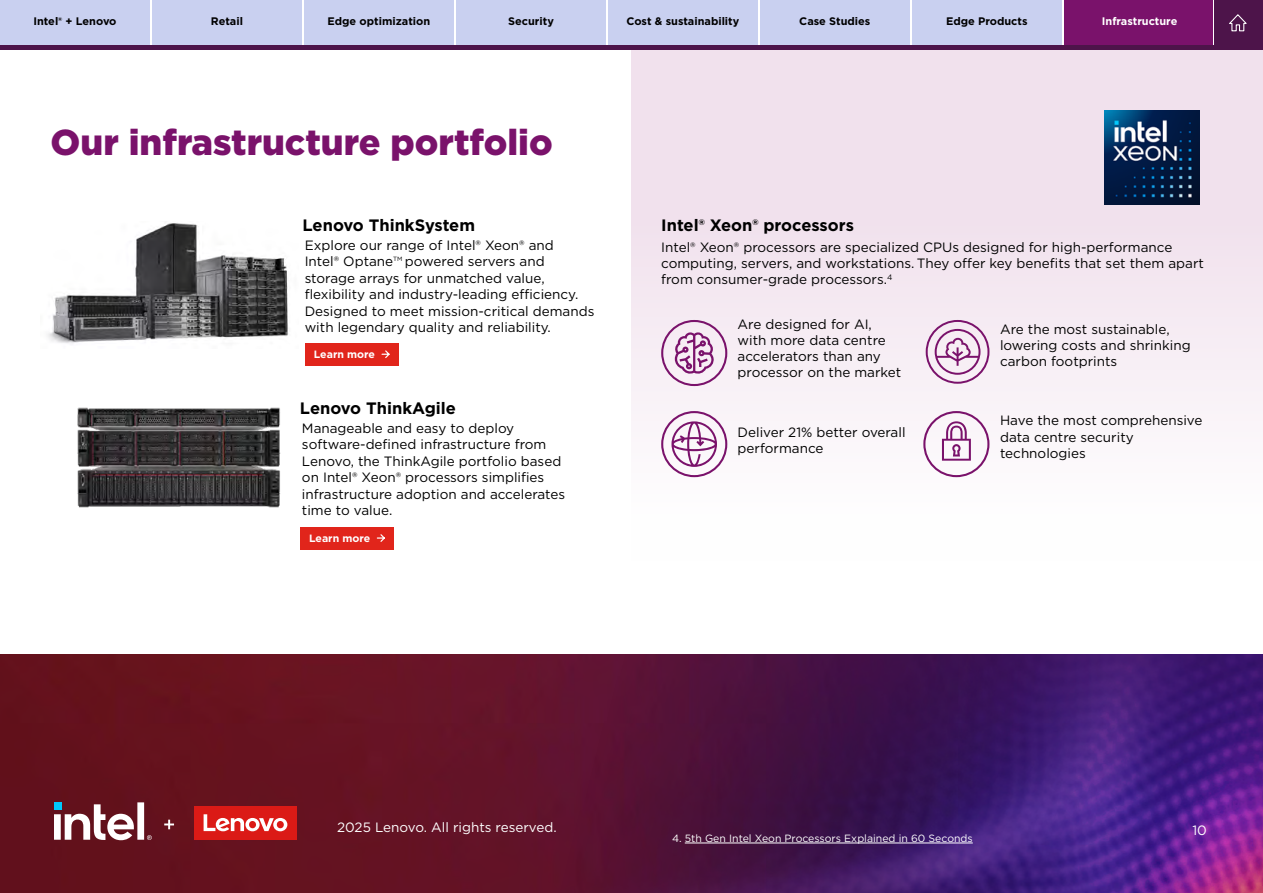
<style>
.page{position:relative;width:1263px;height:893px;background:#fff}
.page>*{position:absolute;margin:0;border:0;box-sizing:border-box;transform-origin:0 0}
.t1{font:900 36px "Gotham";color:#7a126b}
.t2{font:700 16.5px "Gotham";color:#000}
.t3{font:13.5px/16.5px "Gotham";color:#000}
.t4{font:13.5px "Gotham";color:#fff}
.t5{font:700 10.95px "Gotham";color:#000}
.t6{font:700 10.95px "Gotham";color:#fff}
.t7{font:10.5px "Gotham";color:#fff}
.t8{font:700 10.5px "Gotham";color:#fff}
</style>
<div class="page">
<div style="left:0;top:655px;width:192px;height:238px;background:#62111c"></div>
<img style="left:192px;top:655px;width:1071px;height:238px">
<div style="left:631px;top:48px;width:632px;height:513px;background:linear-gradient(to bottom,#eddae8,#fefefe)"></div>
<img style="left:47px;top:223px;width:241px;height:121px">
<img style="left:77px;top:407px;width:204px;height:101px">
<div style="left:305px;top:343px;width:94px;height:23px;background:#e1251b"></div>
<svg style="left:381px;top:350px;width:9px;height:8px"></svg>
<div style="left:300px;top:527px;width:94px;height:23px;background:#e1251b"></div>
<svg style="left:376px;top:534px;width:9px;height:8px"></svg>
<svg style="left:926px;top:320px;width:63px;height:64px"></svg>
<svg style="left:661px;top:320px;width:66px;height:66px"></svg>
<svg style="left:661px;top:411px;width:66px;height:66px"></svg>
<svg style="left:923px;top:411px;width:66px;height:66px"></svg>
<div style="left:456px;top:0;width:150px;height:47px;background:#c9d0f0"></div>
<div style="left:0;top:0;width:150px;height:47px;background:#c9d0f0"></div>
<div style="left:152px;top:0;width:150px;height:47px;background:#c9d0f0"></div>
<div style="left:304px;top:0;width:150px;height:47px;background:#c9d0f0"></div>
<div style="left:608px;top:0;width:150px;height:47px;background:#c9d0f0"></div>
<div style="left:760px;top:0;width:150px;height:47px;background:#c9d0f0"></div>
<div style="left:912px;top:0;width:150px;height:47px;background:#c9d0f0"></div>
<div style="left:1064px;top:0;width:148px;height:47px;background:#7a126b"></div>
<div style="left:1214px;top:0;width:49px;height:48px;background:#4d144a"></div>
<svg style="left:1229px;top:14px;width:18px;height:18px"></svg>
<div style="left:0;top:45px;width:1263px;height:5px;background:#4d144a"></div>
<hr style="left:685px;top:843px;width:288px;height:1px;background:#fff">
<div style="left:194px;top:807px;width:102px;height:33px;background:#db1a16"></div>
<svg style="left:204px;top:814px;width:83px;height:17px"></svg>
<svg style="left:54px;top:802px;width:140px;height:38px"></svg>
<img style="left:1104px;top:110px;width:95px;height:95px">
<p class="t5" style="left:33px;top:14px;width:85px">Intel® + Lenovo</p>
<p class="t5" style="left:211px;top:14px;width:34px">Retail</p>
<p class="t5" style="left:328px;top:14px;width:104px">Edge optimization</p>
<p class="t5" style="left:508px;top:14px;width:47px">Security</p>
<p class="t5" style="left:626px;top:14px;width:114px">Cost &amp; sustainability</p>
<p class="t5" style="left:799px;top:14px;width:73px">Case Studies</p>
<p class="t5" style="left:946px;top:14px;width:83px">Edge Products</p>
<p class="t6" style="left:1102px;top:14px;width:77px">Infrastructure</p>
<h1 class="t1" style="left:51px;top:118px;width:503px">Our infrastructure portfolio</h1>
<p class="t2" style="left:303px;top:214px;width:174px">Lenovo ThinkSystem</p>
<p class="t3" style="left:305px;top:236px;width:291px">Explore our range of Intel® Xeon® and<br>Intel® Optane<sup>TM</sup> powered servers and storage arrays for unmatched value, flexibility and industry-leading efficiency.<br>Designed to meet mission-critical demands with legendary quality and reliability.</p>
<p class="t8" style="left:314px;top:347px;width:63px">Learn more</p>
<p class="t2" style="left:300px;top:397px;width:157px">Lenovo ThinkAgile</p>
<p class="t3" style="left:302px;top:419px;width:265px">Manageable and easy to deploy software-defined infrastructure from Lenovo, the ThinkAgile portfolio based on Intel® Xeon® processors simplifies infrastructure adoption and accelerates time to value.</p>
<p class="t8" style="left:309px;top:531px;width:63px">Learn more</p>
<p class="t2" style="left:661px;top:214px;width:194px">Intel® Xeon® processors</p>
<p class="t3" style="left:661px;top:238px;width:544px">Intel® Xeon® processors are specialized CPUs designed for high-performance computing, servers, and workstations. They offer key benefits that set them apart from consumer-grade processors.<sup>4</sup></p>
<p class="t3" style="left:738px;top:316px;width:165px">Are designed for AI, with more data centre accelerators than any processor on the market</p>
<p class="t3" style="left:738px;top:424px;width:169px">Deliver 21% better overall performance</p>
<p class="t3" style="left:1000px;top:321px;width:192px">Are the most sustainable, lowering costs and shrinking carbon footprints</p>
<p class="t3" style="left:1000px;top:412px;width:204px">Have the most comprehensive data centre security technologies</p>
<p class="t4" style="left:337px;top:818px;width:221px">2025 Lenovo. All rights reserved.</p>
<p class="t7" style="left:672px;top:831px;width:302px">4. 5th Gen Intel Xeon Processors Explained in 60 Seconds</p>
<p class="t4" style="left:1192px;top:822px;width:16px">10</p>
</div>
